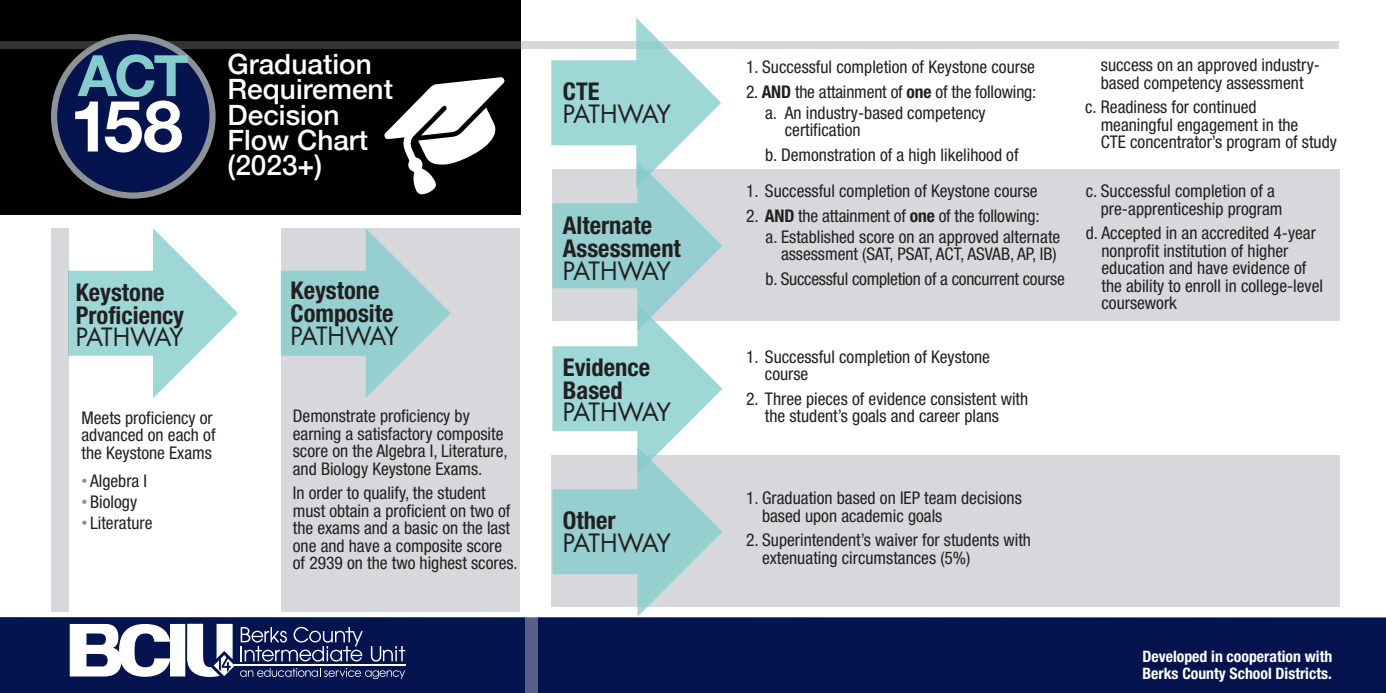
<style>
.page{position:relative;width:1386px;height:693px;background:#fff}
.page>*{position:absolute;margin:0;border:0;box-sizing:border-box;transform-origin:0 0}
.t1{font:700 71.4px "Helvetica Neue";color:#fff}
.t2{font:700 57.05px "Helvetica Neue";color:#85cdcc}
.t3{font:500 28px/25.4px "Helvetica Neue";color:#fff}
.t4{font:700 condensed 24.5px/22.8px "Helvetica Neue";color:#231f20}
.t5{font:24.5px/22.8px "Futura";letter-spacing:-.08em;color:#231f20}
.t6{font:condensed 17.5px/17.5px "Helvetica Neue";color:#231f20}
.t7{font:700 condensed 15.75px/17.5px "Helvetica Neue";color:#fff}
.s1{font-family:"Futura";font-weight:400;font-stretch:normal}
.s2{font-family:"Helvetica Neue";font-weight:700;font-stretch:condensed}
.s3{font-weight:700}
</style>
<div class="page">
<div style="left:0;top:0;width:520px;height:214px;background:#010100"></div>
<div style="left:0;top:41px;width:1339px;height:7px;background:#8d9198;opacity:.35"></div>
<div style="left:552px;top:169px;width:788px;height:152px;background:#d7d8db"></div>
<div style="left:552px;top:455px;width:788px;height:152px;background:#d7d8db"></div>
<div style="left:281px;top:228px;width:239px;height:383px;background:#d7d8db"></div>
<svg style="left:551px;top:18px;width:171px;height:599px"></svg>
<svg style="left:281px;top:228px;width:170px;height:170px"></svg>
<svg style="left:68px;top:228px;width:170px;height:170px"></svg>
<svg style="left:51px;top:34px;width:165px;height:165px"></svg>
<div style="left:0;top:617px;width:1386px;height:76px;background:#05144e"></div>
<svg style="left:70px;top:624px;width:100px;height:53px"></svg>
<div style="left:170px;top:624px;width:15px;height:52px;background:#fff"></div>
<hr style="left:234px;top:665px;width:172px;height:1px;background:#fff">
<svg style="left:187px;top:624px;width:218px;height:55px"></svg>
<svg style="left:384px;top:77px;width:121px;height:118px"></svg>
<div style="left:525px;top:609px;width:12px;height:84px;background:#fff;opacity:.33"></div>
<div style="left:51px;top:228px;width:17px;height:383px;background:#d7d8db"></div>
<p class="t2" style="left:78px;top:55px;width:112px">ACT</p>
<p class="t1" style="left:70px;top:101px;width:115px">158</p>
<p class="t3" style="left:228px;top:51px;width:167px">Graduation<br>Requirement<br>Decision<br>Flow Chart (2023+)</p>
<p class="t4" style="left:76px;top:283px;width:110px">Keystone<br>Proficiency<br><span class="s1">PATHWAY</span></p>
<p class="t6" style="left:81px;top:411px;width:136px">Meets proficiency or advanced on each of the Keystone Exams</p>
<p class="t6" style="left:81px;top:474px;width:67px"><sup>●</sup> Algebra I</p>
<p class="t6" style="left:81px;top:495px;width:57px"><sup>●</sup> Biology</p>
<p class="t6" style="left:81px;top:516px;width:72px"><sup>●</sup> Literature</p>
<p class="t4" style="left:291px;top:281px;width:110px">Keystone<br>Composite<br><span class="s1">PATHWAY</span></p>
<p class="t6" style="left:293px;top:409px;width:216px">Demonstrate proficiency by earning a satisfactory composite score on the Algebra I, Literature, and Biology Keystone Exams.</p>
<p class="t6" style="left:293px;top:486px;width:226px">In order to qualify, the student must obtain a proficient on two of the exams and a basic on the last one and have a composite score of 2939 on the two highest scores.</p>
<p class="t5" style="left:563px;top:82px;width:110px"><span class="s2">CTE<br></span>PATHWAY</p>
<p class="t4" style="left:563px;top:216px;width:119px">Alternate<br>Assessment<br><span class="s1">PATHWAY</span></p>
<p class="t4" style="left:563px;top:358px;width:110px">Evidence<br>Based<br><span class="s1">PATHWAY</span></p>
<p class="t5" style="left:563px;top:511px;width:110px"><span class="s2">Other<br></span>PATHWAY</p>
<p class="t6" style="left:746px;top:60px;width:290px">1. Successful completion of Keystone course</p>
<p class="t6" style="left:746px;top:85px;width:292px">2. <span class="s3">AND</span> the attainment of <span class="s3">one</span> of the following:</p>
<p class="t6" style="left:785px;top:106px;width:202px;text-indent:-20px">a. An industry-based competency certification</p>
<p class="t6" style="left:765px;top:148px;width:255px">b. Demonstration of a high likelihood of</p>
<p class="t6" style="left:746px;top:184px;width:293px">1. Successful completion of Keystone course</p>
<p class="t6" style="left:746px;top:209px;width:295px">2. <span class="s3">AND</span> the attainment of <span class="s3">one</span> of the following:</p>
<p class="t6" style="left:766px;top:230px;width:296px;text-align:right">a. Established score on an approved alternate assessment (SAT, PSAT, ACT, ASVAB, AP, IB)</p>
<p class="t6" style="left:766px;top:272px;width:301px">b. Successful completion of a concurrent course</p>
<p class="t6" style="left:765px;top:349px;width:227px;text-indent:-19px">1. Successful completion of Keystone course</p>
<p class="t6" style="left:746px;top:391px;width:284px;text-align:center">2. Three pieces of evidence consistent with the student’s goals and career plans</p>
<p class="t6" style="left:1101px;top:58px;width:221px">success on an approved industry&shy;based competency assessment</p>
<p class="t6" style="left:1101px;top:100px;width:238px;text-indent:-16px">c. Readiness for continued<br>meaningful engagement in the<br>CTE concentrator’s program of study</p>
<p class="t6" style="left:1101px;top:184px;width:183px;text-indent:-15px">c. Successful completion of a pre-apprenticeship program</p>
<p class="t6" style="left:1102px;top:226px;width:223px;text-indent:-16px">d. Accepted in an accredited 4-year nonprofit institution of higher education and have evidence of the ability to enroll in college-level coursework</p>
<p class="t6" style="left:762px;top:491px;width:261px;text-indent:-16px">1. Graduation based on IEP team decisions based upon academic goals</p>
<p class="t6" style="left:762px;top:533px;width:270px;text-indent:-16px">2. Superintendent’s waiver for students with extenuating circumstances (5%)</p>
<p class="t7" style="left:1142px;top:649px;width:191px">Developed in cooperation with<br>Berks County School Districts.</p>
</div>
